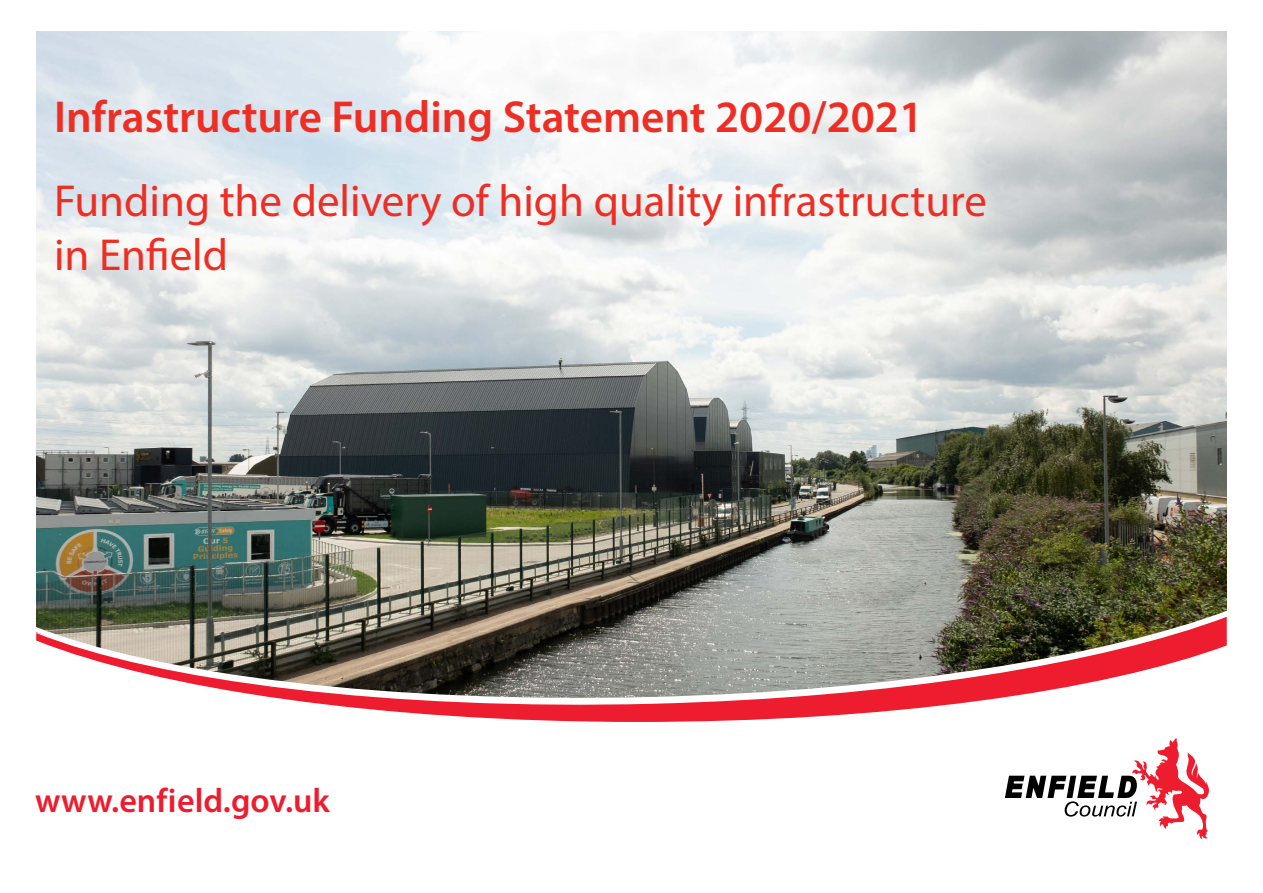
<style>
.page{position:relative;width:1263px;height:893px;background:#fff}
.page>*{position:absolute;margin:0;border:0;box-sizing:border-box;transform-origin:0 0}
.t1{font:45px/54px "Myriad Pro";color:#ee2e24}
.t2{font:600 45px "Myriad Pro";color:#ee2e24}
.t3{font:600 34.05px "Myriad Pro";color:#ed1c2e}
</style>
<div class="page">
<img style="left:36px;top:32px;width:1191px;height:578px">
<img style="left:36px;top:610px;width:1191px;height:7px">
<svg style="left:36px;top:617px;width:1191px;height:105px"></svg>
<svg style="left:1004px;top:738px;width:205px;height:101px"></svg>
<p class="t2" style="left:54px;top:88px;width:871px">Infrastructure Funding Statement 2020/2021</p>
<p class="t1" style="left:54px;top:173px;width:934px">Funding the delivery of high quality infrastructure in Enfield</p>
<p class="t3" style="left:35px;top:778px;width:296px">www.enfield.gov.uk</p>
</div>
